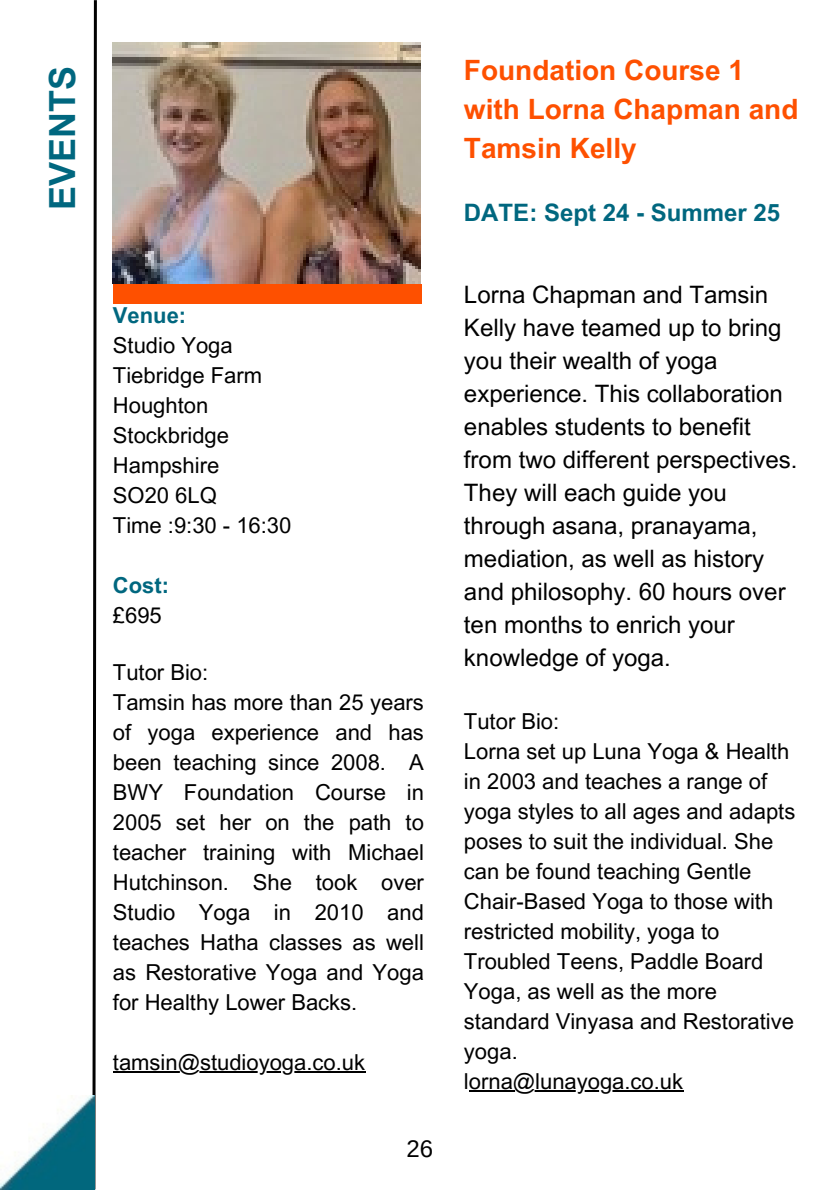
<style>
.page{position:relative;width:839px;height:1191px;background:#fff}
.page>*{position:absolute;margin:0;border:0;box-sizing:border-box;transform-origin:0 0}
.t1{font:700 36px "Arial MT Pro";color:#00677f}
.t2{font:700 28px/39px "Arial MT Pro";color:#fe5000}
.t3{font:24px/33px "Arial MT Pro";color:#000}
.t4{font:700 24px "Arial MT Pro";color:#00677f}
.t5{font:24px "Arimo";color:#000}
.t6{font:22px/30px "Arial MT Pro";color:#000;text-align:justify}
.t7{font:700 22px "Arial MT Pro";color:#00677f}
</style>
<div class="page">
<div style="left:113px;top:284px;width:308px;height:20px;background:#fe5000"></div>
<img style="left:113px;top:42px;width:307px;height:242px">
<hr style="left:113px;top:1072px;width:252px;height:1px;background:#000">
<hr style="left:469px;top:1090px;width:214px;height:2px;background:#000">
<svg style="left:92px;top:0;width:5px;height:1190px"></svg>
<img style="left:0;top:1095px;width:95px;height:95px">
<p class="t1" style="left:49px;top:210px;width:146px;rotate:-90deg">EVENTS</p>
<h1 class="t7" style="left:113px;top:307px;width:75px">Venue:</h1>
<p class="t6" style="left:113px;top:333px;width:121px">Studio Yoga</p>
<p class="t6" style="left:113px;top:363px;width:151px">Tiebridge Farm</p>
<p class="t6" style="left:113px;top:393px;width:97px">Houghton</p>
<p class="t6" style="left:113px;top:423px;width:118px">Stockbridge</p>
<p class="t6" style="left:113px;top:453px;width:108px">Hampshire</p>
<p class="t6" style="left:113px;top:483px;width:105px">SO20 6LQ</p>
<p class="t6" style="left:113px;top:513px;width:180px">Time :9:30 - 16:30</p>
<p class="t7" style="left:113px;top:577px;width:58px">Cost:</p>
<p class="t6" style="left:113px;top:603px;width:50px">£695</p>
<p class="t6" style="left:113px;top:660px;width:97px">Tutor Bio:</p>
<p class="t6" style="left:113px;top:690px;width:312px">Tamsin has more than 25 years of yoga experience and has been teaching since 2008. A BWY Foundation Course in 2005 set her on the path to teacher training with Michael Hutchinson. She took over Studio Yoga in 2010 and teaches Hatha classes as well as Restorative Yoga and Yoga for Healthy Lower Backs.</p>
<p class="t6" style="left:113px;top:1050px;width:254px">tamsin@studioyoga.co.uk</p>
<p class="t5" style="left:406px;top:1136px;width:28px">26</p>
<h2 class="t2" style="left:464px;top:55px;width:336px">Foundation Course 1 with Lorna Chapman and<br>Tamsin Kelly</h2>
<p class="t4" style="left:464px;top:204px;width:318px">DATE: Sept 24 - Summer 25</p>
<h3 class="t3" style="left:464px;top:281px;width:335px">Lorna Chapman and Tamsin<br>Kelly have teamed up to bring you their wealth of yoga experience. This collaboration enables students to benefit from two different perspectives.<br>They will each guide you through asana, pranayama, mediation, as well as history and philosophy. 60 hours over ten months to enrich your knowledge of yoga.</h3>
<p class="t6" style="left:464px;top:709px;width:97px">Tutor Bio:</p>
<p class="t6" style="left:464px;top:739px;width:333px;text-align:left">Lorna set up Luna Yoga &amp; Health in 2003 and teaches a range of yoga styles to all ages and adapts poses to suit the individual. She can be found teaching Gentle<br>Chair-Based Yoga to those with restricted mobility, yoga to<br>Troubled Teens, Paddle Board<br>Yoga, as well as the more standard Vinyasa and Restorative yoga.</p>
<p class="t6" style="left:464px;top:1069px;width:221px">lorna@lunayoga.co.uk</p>
</div>
